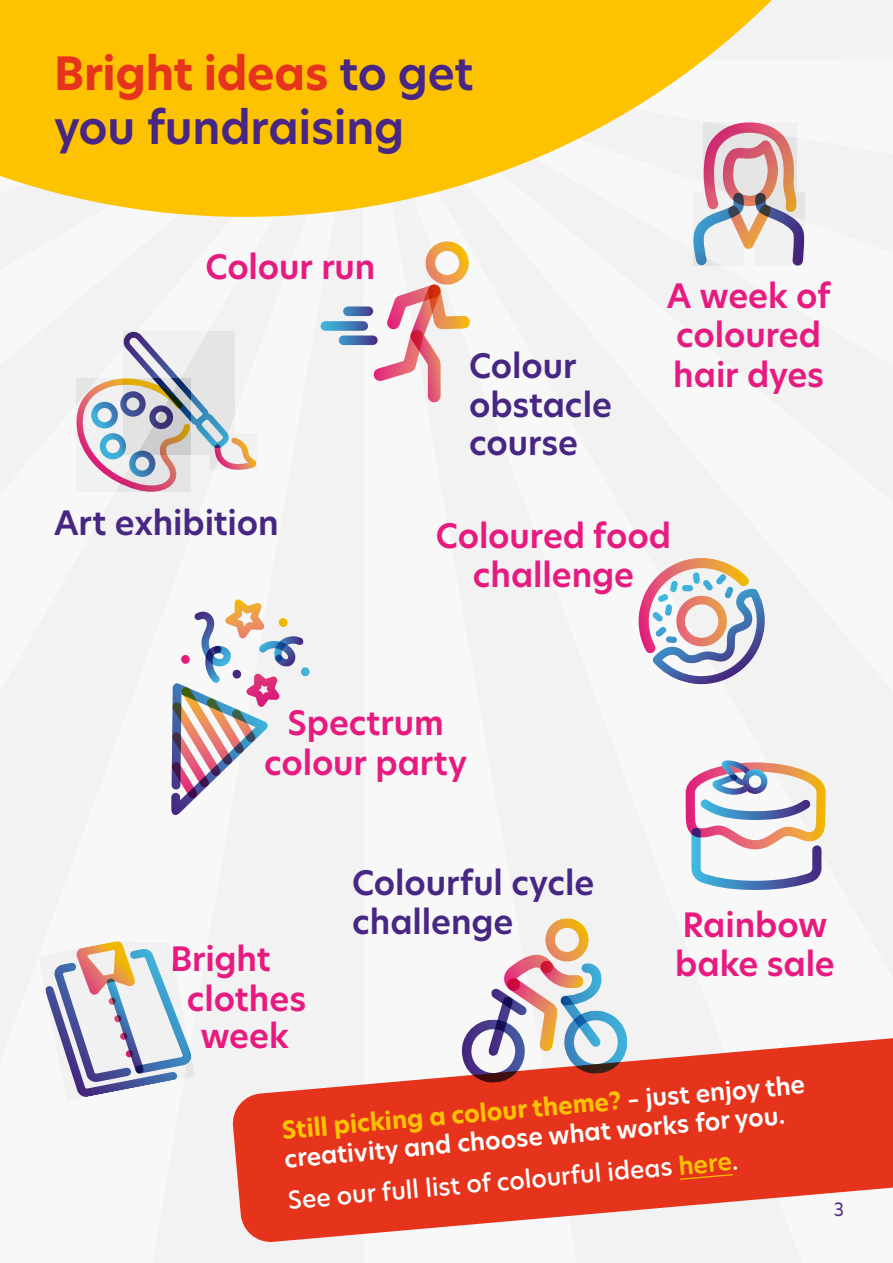
<style>
.page{position:relative;width:893px;height:1263px;background:#fff}
.page>*{position:absolute;margin:0;border:0;box-sizing:border-box;transform-origin:0 0}
.t1{font:600 45px/54px "TP Hero";letter-spacing:-.005em;color:#482683}
.t2{font:600 33px/39.6px "TP Hero";letter-spacing:-.005em;color:#e71a80;text-align:center}
.t3{font:600 33px/38.5px "TP Hero";letter-spacing:-.005em;color:#482683}
.t4{font:600 24px/28.8px "TP Hero";color:#fff}
.t5{font:500 24px "TP Hero";color:#fff}
.t6{font:18px "TP Hero";color:#482683}
.s1{font-weight:700;color:#e6331c}
.s2{font-weight:700;color:#fdc300}
.s3{font-weight:600;color:#fdc300}
</style>
<div class="page">
<div style="left:0;top:217px;width:893px;height:1046px;background:#f2f2f2"></div>
<svg style="left:0;top:0;width:893px;height:217px;fill:#fdc300"></svg>
<svg style="left:232px;top:1036px;width:661px;height:207px;fill:#e6331c"></svg>
<svg style="left:459px;top:918px;width:171px;height:167px"></svg>
<svg style="left:171px;top:599px;width:139px;height:216px"></svg>
<svg style="left:374px;top:241px;width:96px;height:161px"></svg>
<svg style="left:348px;top:306px;width:21px;height:10px"></svg>
<svg style="left:325px;top:321px;width:38px;height:10px"></svg>
<svg style="left:343px;top:335px;width:30px;height:10px"></svg>
<svg style="left:77px;top:332px;width:179px;height:160px"></svg>
<svg style="left:637px;top:558px;width:130px;height:133px"></svg>
<svg style="left:41px;top:941px;width:154px;height:160px"></svg>
<svg style="left:693px;top:122px;width:111px;height:144px"></svg>
<svg style="left:678px;top:1173px;width:56px;height:7px"></svg>
<svg style="left:686px;top:760px;width:140px;height:130px"></svg>
<h1 class="t1" style="left:54px;top:47px;width:421px"><span class="s1">Bright ideas</span> to get you fundraising</h1>
<p class="t2" style="left:206px;top:247px;width:171px">Colour run</p>
<p class="t3" style="left:469px;top:346px;width:144px">Colour obstacle course</p>
<p class="t2" style="left:667px;top:276px;width:165px;text-align:left">A week of coloured hair dyes</p>
<p class="t3" style="left:54px;top:504px;width:226px">Art exhibition</p>
<p class="t2" style="left:436px;top:515px;width:237px">Coloured food challenge</p>
<p class="t2" style="left:264px;top:703px;width:205px">Spectrum colour party</p>
<p class="t2" style="left:170px;top:939px;width:102px">Bright</p>
<p class="t2" style="left:187px;top:979px;width:121px">clothes</p>
<p class="t2" style="left:200px;top:1016px;width:90px">week</p>
<p class="t3" style="left:352px;top:863px;width:244px;line-height:39.6px">Colourful cycle challenge</p>
<p class="t2" style="left:675px;top:904px;width:161px;text-align:left">Rainbow bake sale</p>
<p class="t4" style="left:281px;top:1116px;width:526px;rotate:-5deg"><span class="s2">Still picking a colour theme?</span> – just enjoy the creativity and choose what works for you.</p>
<p class="t5" style="left:287px;top:1184px;width:453px;rotate:-5deg">See our full list of colourful ideas <span class="s3">here</span>.</p>
<p class="t6" style="left:834px;top:1197px;width:12px">3</p>
</div>
